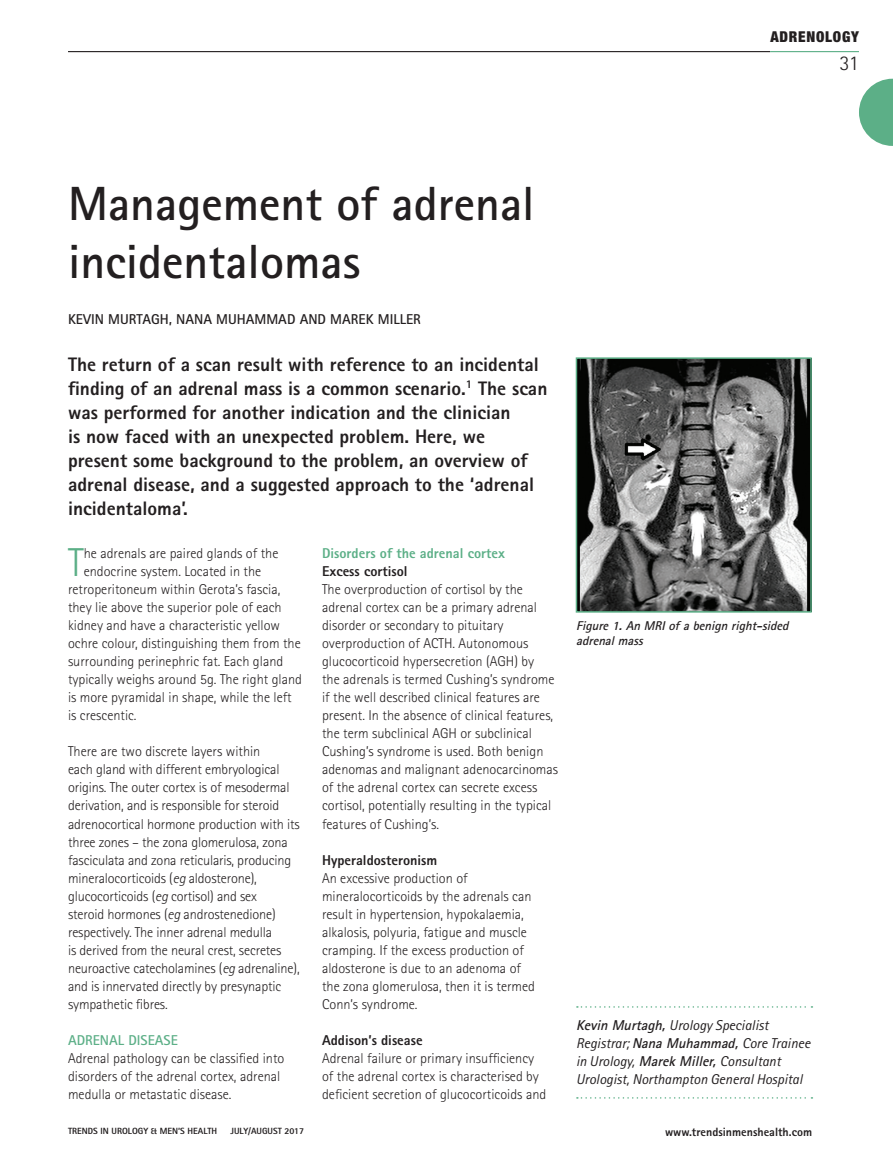
<style>
.page{position:relative;width:893px;height:1170px;background:#fff}
.page>*{position:absolute;margin:0;border:0;box-sizing:border-box;transform-origin:0 0}
.t1{font:700 48px/57.6px "Rotis Sans Serif Std";color:#231f20}
.Body_copy{font:300 40.35px "Rotis Sans Serif Std";color:#5caf87}
.t2{font:300 21px "Rotis Sans Serif Std";color:#231f20}
.Stand_first_Quote{font:800 19.5px/24px "Rotis Sans Serif Std";color:#231f20}
.t3{font:900 condensed 15px "Helvetica Neue LT Std";letter-spacing:.05em;color:#231f20}
.Body_copy-2{font:300 14.25px/18px "Rotis Sans Serif Std";color:#231f20}
.Author_box{font:italic 14.25px/18px "Rotis Sans Serif Std";color:#231f20}
.Heads_in_Text_3{font:800 14.25px "Rotis Sans Serif Std";color:#231f20}
.Author{font:700 14.25px "Rotis Sans Serif Std";color:#231f20}
.Heads_in_Text_2{font:800 14.25px "Rotis Sans Serif Std";color:#5caf87}
.Heads_in_Text_1{font:700 14.25px "Rotis Sans Serif Std";color:#5caf87}
.picture_caption{font:italic 700 12.75px/15px "Rotis Sans Serif Std";color:#231f20}
.t4{font:800 12px "Rotis Sans Serif Std";color:#231f20}
.t5{font:800 9px "Rotis Sans Serif Std";color:#231f20}
.s1{font-style:italic}
.s2{font-weight:700}
</style>
<div class="page">
<hr style="left:68px;top:51px;width:702px;height:1px;background:#231f20">
<hr style="left:770px;top:51px;width:89px;height:1px;background:#5caf87">
<svg style="left:859px;top:79px;width:34px;height:67px"></svg>
<svg style="left:577px;top:1006px;width:235px;height:1px"></svg>
<svg style="left:577px;top:1097px;width:235px;height:1px"></svg>
<img style="left:579px;top:360px;width:230px;height:249px">
<div style="left:576px;top:357px;width:236px;height:255px;border:2px solid #5caf87"></div>
<p class="t3" style="left:770px;top:28px;width:90px">ADRENOLOGY</p>
<p class="t2" style="left:839px;top:51px;width:21px">31</p>
<p class="t1" style="left:68px;top:174px;width:468px">Management of adrenal incidentalomas</p>
<p class="Author" style="left:68px;top:310px;width:354px">KEVIN MURTAGH, NANA MUHAMMAD AND MAREK MILLER</p>
<p class="Stand_first_Quote" style="left:68px;top:352px;width:481px">The return of a scan result with reference to an incidental finding of an adrenal mass is a common scenario.<sup>1</sup> The scan was performed for another indication and the clinician<br>is now faced with an unexpected problem. Here, we present some background to the problem, an overview of adrenal disease, and a suggested approach to the ‘adrenal incidentaloma’.</p>
<p class="Body_copy" style="left:68px;top:539px;width:17px">T</p>
<p class="Body_copy-2" style="left:84px;top:544px;width:196px">he adrenals are paired glands of the</p>
<p class="Body_copy-2" style="left:84px;top:562px;width:179px">endocrine system. Located in the</p>
<p class="Body_copy-2" style="left:68px;top:580px;width:214px">retroperitoneum within Gerota’s fascia,</p>
<p class="Body_copy-2" style="left:68px;top:598px;width:215px">they lie above the superior pole of each</p>
<p class="Body_copy-2" style="left:68px;top:616px;width:214px">kidney and have a characteristic yellow</p>
<p class="Body_copy-2" style="left:68px;top:634px;width:234px">ochre colour, distinguishing them from the</p>
<p class="Body_copy-2" style="left:68px;top:652px;width:217px">surrounding perinephric fat. Each gland</p>
<p class="Body_copy-2" style="left:68px;top:670px;width:235px">typically weighs around 5g. The right gland</p>
<p class="Body_copy-2" style="left:68px;top:688px;width:225px">is more pyramidal in shape, while the left</p>
<p class="Body_copy-2" style="left:68px;top:706px;width:70px">is crescentic.</p>
<p class="Body_copy-2" style="left:68px;top:742px;width:233px">There are two discrete layers within<br>each gland with different embryological origins. The outer cortex is of mesodermal derivation, and is responsible for steroid adrenocortical hormone production with its three zones – the zona glomerulosa, zona fasciculata and zona reticularis, producing mineralocorticoids (<span class="s1">eg</span> aldosterone), glucocorticoids (<span class="s1">eg</span> cortisol) and sex<br>steroid hormones (<span class="s1">eg</span> androstenedione) respectively. The inner adrenal medulla<br>is derived from the neural crest, secretes neuroactive catecholamines (<span class="s1">eg</span> adrenaline), and is innervated directly by presynaptic sympathetic fibres.</p>
<p class="Heads_in_Text_1" style="left:68px;top:1030px;width:111px">ADRENAL DISEASE</p>
<p class="Body_copy-2" style="left:68px;top:1048px;width:218px">Adrenal pathology can be classified into disorders of the adrenal cortex, adrenal medulla or metastatic disease.</p>
<p class="Heads_in_Text_2" style="left:322px;top:544px;width:184px">Disorders of the adrenal cortex</p>
<p class="Heads_in_Text_3" style="left:322px;top:562px;width:87px">Excess cortisol</p>
<p class="Body_copy-2" style="left:322px;top:580px;width:238px">The overproduction of cortisol by the adrenal cortex can be a primary adrenal disorder or secondary to pituitary overproduction of ACTH. Autonomous glucocorticoid hypersecretion (AGH) by<br>the adrenals is termed Cushing’s syndrome if the well described clinical features are present. In the absence of clinical features, the term subclinical AGH or subclinical Cushing’s syndrome is used. Both benign adenomas and malignant adenocarcinomas of the adrenal cortex can secrete excess cortisol, potentially resulting in the typical features of Cushing’s.</p>
<p class="Heads_in_Text_3" style="left:322px;top:850px;width:117px">Hyperaldosteronism</p>
<p class="Body_copy-2" style="left:322px;top:868px;width:214px">An excessive production of mineralocorticoids by the adrenals can result in hypertension, hypokalaemia, alkalosis, polyuria, fatigue and muscle cramping. If the excess production of aldosterone is due to an adenoma of the zona glomerulosa, then it is termed Conn’s syndrome.</p>
<p class="Heads_in_Text_3" style="left:322px;top:1030px;width:102px">Addison’s disease</p>
<p class="Body_copy-2" style="left:322px;top:1048px;width:226px">Adrenal failure or primary insufficiency of the adrenal cortex is characterised by deficient secretion of glucocorticoids and</p>
<p class="picture_caption" style="left:576px;top:617px;width:217px">Figure1.An MRIofabenign right-sided adrenalmass</p>
<p class="Author_box" style="left:576px;top:1016px;width:236px"><span class="s2">Kevin Murtagh,</span>Urology Specialist Registrar; <span class="s2">NanaMuhammad,</span>Core Trainee in Urology, <span class="s2">MarekMiller,</span>Consultant Urologist, Northampton General Hospital</p>
<p class="t5" style="left:68px;top:1124px;width:151px">TRENDS IN UROLOGY &amp; MEN’S HEALTH</p>
<p class="t5" style="left:231px;top:1124px;width:75px">JULY/AUGUST 2017</p>
<p class="t4" style="left:665px;top:1123px;width:149px">www.trendsinmenshealth.com</p>
</div>
